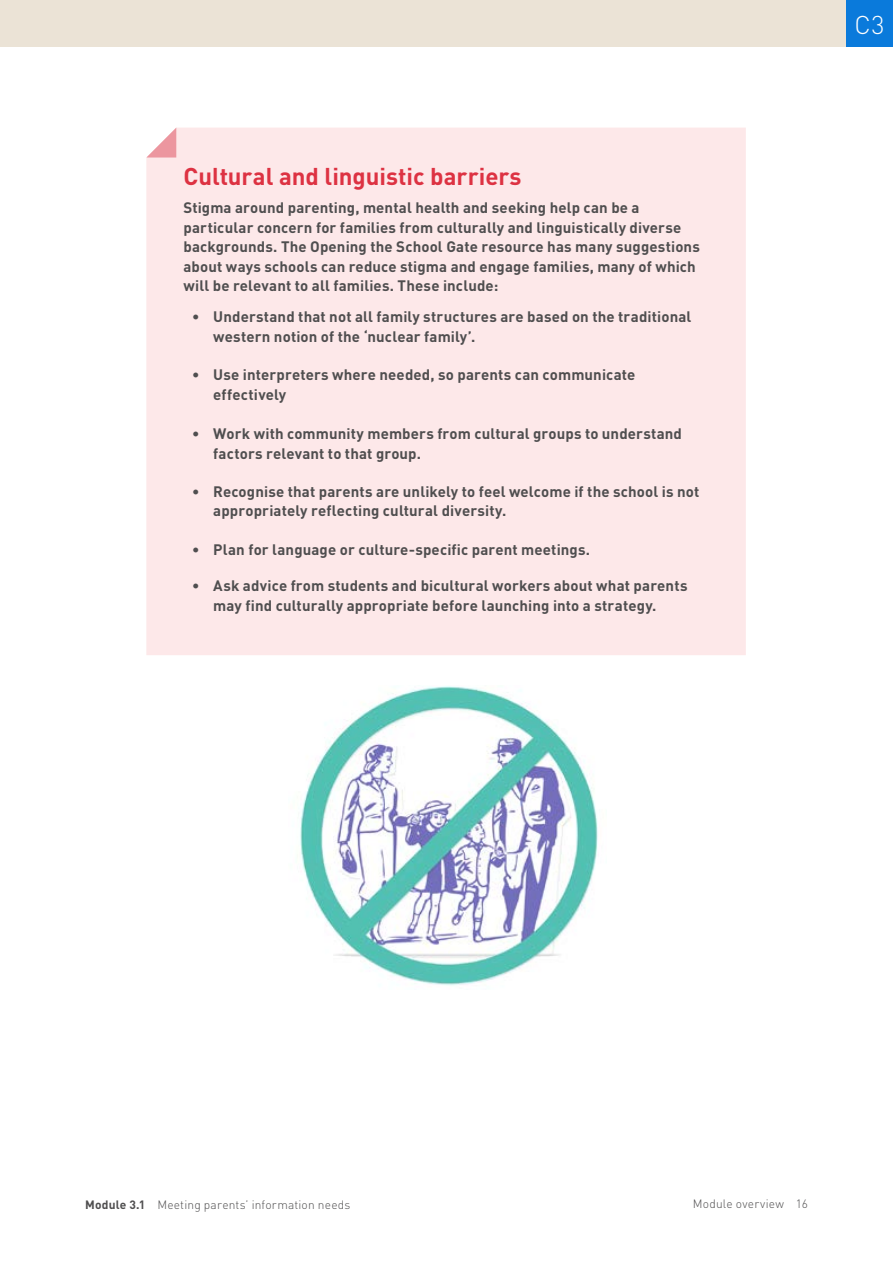
<style>
.page{position:relative;width:893px;height:1263px;background:#fff}
.page>*{position:absolute;margin:0;border:0;box-sizing:border-box;transform-origin:0 0}
.t1{font:300 25.5px "DIN Pro";color:#fff}
.Subhead_1{font:700 24px "DIN Pro";letter-spacing:-.005em;color:#dd3242}
.body_bold{font:700 15px/19.5px "DIN Pro";letter-spacing:.01em;color:#4f4e4f}
.t2{font:300 12px "DIN Pro";letter-spacing:.015em;color:#4f4e4f}
.s1{font-weight:700}
</style>
<div class="page">
<div style="left:0;top:0;width:893px;height:47px;background:#ebe3d6"></div>
<div style="left:846px;top:0;width:47px;height:47px;background:#0a7adb"></div>
<div style="left:146px;top:128px;width:600px;height:527px;background:#fde8e9"></div>
<img style="left:300px;top:686px;width:298px;height:300px">
<svg style="left:146px;top:128px;width:30px;height:30px"></svg>
<h2 class="Subhead_1" style="left:183px;top:157px;width:340px">Cultural and linguistic barriers</h2>
<p class="body_bold" style="left:183px;top:196px;width:518px">Stigma around parenting, mental health and seeking help can be a particular concern for families from culturally and linguistically diverse backgrounds. The Opening the School Gate resource has many suggestions about ways schools can reduce stigma and engage families, many of which will be relevant to all families. These include:</p>
<p class="body_bold" style="left:213px;top:305px;width:480px;text-indent:-21px">• Understand that not all family structures are based on the traditional western notion of the ‘nuclear family’.</p>
<p class="body_bold" style="left:213px;top:363px;width:424px;text-indent:-21px">• Use interpreters where needed, so parents can communicate effectively</p>
<p class="body_bold" style="left:213px;top:422px;width:470px;text-indent:-21px">• Work with community members from cultural groups to understand factors relevant to that group.</p>
<p class="body_bold" style="left:213px;top:480px;width:488px;text-indent:-21px">• Recognise that parents are unlikely to feel welcome if the school is not appropriately reflecting cultural diversity.</p>
<p class="body_bold" style="left:192px;top:538px;width:400px">• Plan for language or culture-specific parent meetings.</p>
<p class="body_bold" style="left:213px;top:574px;width:476px;text-indent:-21px">• Ask advice from students and bicultural workers about what parents may find culturally appropriate before launching into a strategy.</p>
<h1 class="t1" style="left:855px;top:5px;width:31px">C3</h1>
<p class="t2" style="left:85px;top:1195px;width:267px"><span class="s1">Module 3.1</span> Meeting parents’ information needs</p>
<p class="t2" style="left:693px;top:1194px;width:117px">Module overview 16</p>
</div>
